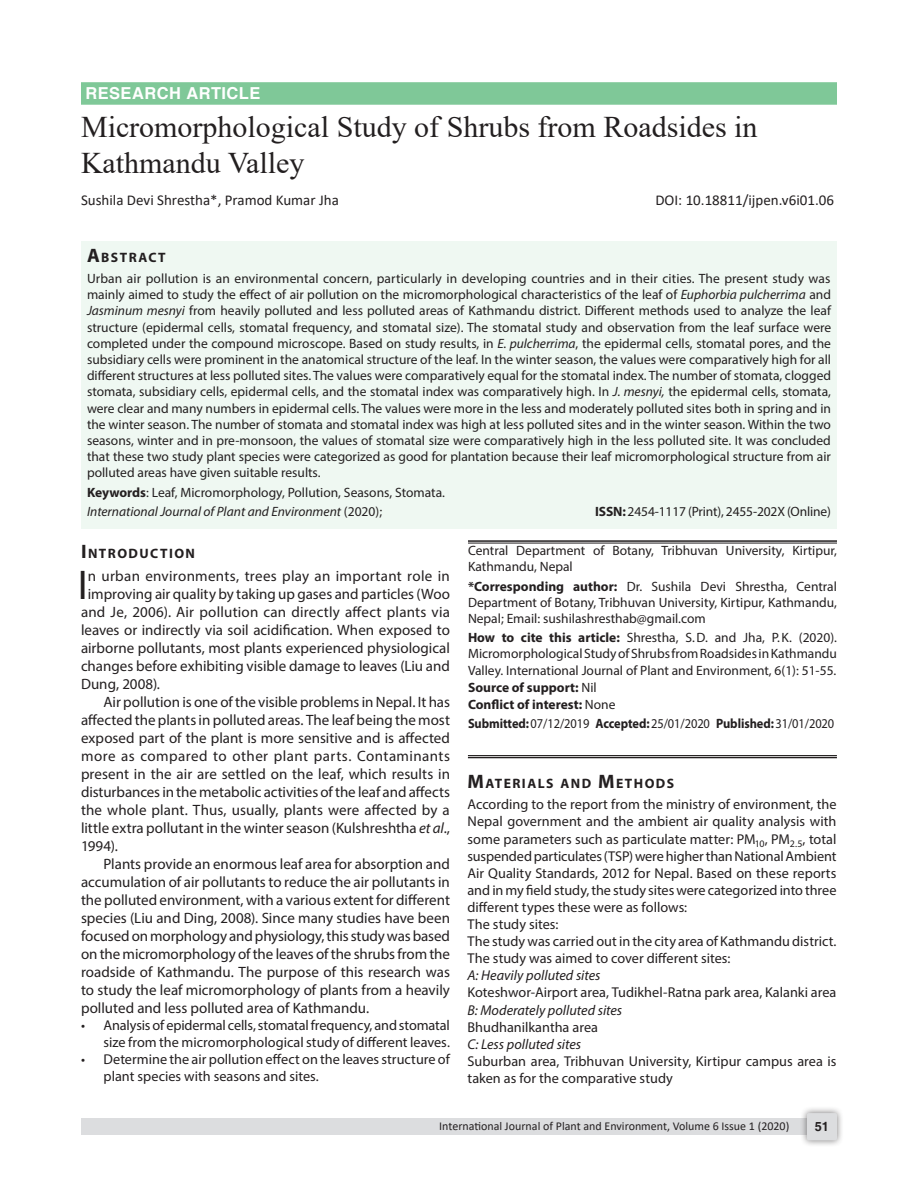
<style>
.page{position:relative;width:918px;height:1188px;background:#fff}
.page>*{position:absolute;margin:0;border:0;box-sizing:border-box;transform-origin:0 0}
.Body_flush{font:41.7px "Myriad Pro";color:#231f20}
.article_head{font:30px/36px "Times New Roman";color:#231f20}
.Subject{font:700 16.5px "Helvetica";letter-spacing:.025em;color:#fff}
.text{font:15px/18px "Myriad Pro";color:#231f20;text-align:justify}
.Body_flush-2{font:15px "Myriad Pro";color:#231f20}
.author{font:15px "Calibri";color:#231f20}
.Body_flush-3{font:15px "Myriad Pro";letter-spacing:.02em;color:#231f20}
.Body_flush-4{font:14.25px/17.1px "Myriad Pro";color:#231f20}
.Body_flush-5{font:italic 14.25px "Myriad Pro";color:#231f20}
.A{font:700 13.65px "Myriad Pro";letter-spacing:.105em;color:#231f20}
.Abstract{font:13.5px/16.2px "Myriad Pro";color:#231f20;text-align:justify}
.affiliation{font:13.5px/16.2px "Myriad Pro";color:#231f20;text-align:justify}
.affiliation-2{font:13.5px "Myriad Pro";color:#231f20;scale:.92 1}
.Abstract-2{font:italic 13.5px "Myriad Pro";color:#231f20}
.affiliation-3{font:700 13.5px "Myriad Pro";color:#231f20}
.t1{font:700 12.75px "Helvetica";color:#231f20}
.t2{font:12px "Calibri";color:#231f20}
.s1{font-size:19.5px}
.s2{font-style:italic}
.s3{font-weight:700}
.s4{font-style:normal}
.s5{font-weight:400}
</style>
<div class="page">
<div style="left:81px;top:1119px;width:756px;height:16px;background:#dcdddf"></div>
<div style="left:800px;top:1106px;width:44px;height:41px;background:#231f20;opacity:.61"></div>
<div style="left:807px;top:1113px;width:30px;height:27px;background:#dcdddf;border-radius:2px"></div>
<div style="left:81px;top:242px;width:756px;height:287px;background:#eff8f2"></div>
<div style="left:81px;top:82px;width:756px;height:23px;background:#7fc898"></div>
<hr style="left:468px;top:540px;width:369px;height:2px;background:#231f20">
<hr style="left:468px;top:543px;width:369px;height:1px;background:#231f20">
<hr style="left:468px;top:755px;width:369px;height:1px;background:#231f20">
<hr style="left:468px;top:757px;width:369px;height:1px;background:#231f20">
<p class="Subject" style="left:86px;top:84px;width:176px">RESEARCH ARTICLE</p>
<p class="article_head" style="left:81px;top:108px;width:678px">Micromorphological Study of Shrubs from Roadsides in<br>Kathmandu Valley</p>
<p class="author" style="left:81px;top:189px;width:259px">Sushila Devi Shrestha*, Pramod Kumar Jha</p>
<p class="author" style="left:655px;top:189px;width:180px">DOI: 10.18811/ijpen.v6i01.06</p>
<p class="A" style="left:87px;top:249px;width:80px"><span class="s1">A</span>BSTRACT</p>
<p class="Abstract" style="left:87px;top:270px;width:746px">Urban air pollution is an environmental concern, particularly in developing countries and in their cities. The present study was mainly aimed to study the effect of air pollution on the micromorphological characteristics of the leaf of <span class="s2">Euphorbia pulcherrima</span> and <span class="s2">Jasminum mesnyi</span> from heavily polluted and less polluted areas of Kathmandu district. Different methods used to analyze the leaf structure (epidermal cells, stomatal frequency, and stomatal size). The stomatal study and observation from the leaf surface were completed under the compound microscope. Based on study results, in <span class="s2">E. pulcherrima</span>, the epidermal cells, stomatal pores, and the subsidiary cells were prominent in the anatomical structure of the leaf. In the winter season, the values were comparatively high for all different structures at less polluted sites. The values were comparatively equal for the stomatal index. The number of stomata, clogged stomata, subsidiary cells, epidermal cells, and the stomatal index was comparatively high. In <span class="s2">J. mesnyi,</span> the epidermal cells, stomata, were clear and many numbers in epidermal cells. The values were more in the less and moderately polluted sites both in spring and in the winter season. The number of stomata and stomatal index was high at less polluted sites and in the winter season. Within the two seasons, winter and in pre-monsoon, the values of stomatal size were comparatively high in the less polluted site. It was concluded that these two study plant species were categorized as good for plantation because their leaf micromorphological structure from air polluted areas have given suitable results.</p>
<p class="Abstract" style="left:87px;top:484px;width:359px"><span class="s3">Keywords</span>: Leaf, Micromorphology, Pollution, Seasons, Stomata.</p>
<p class="Abstract-2" style="left:87px;top:503px;width:297px">International Journal of Plant and Environment <span class="s4">(2020);</span></p>
<p class="Abstract" style="left:595px;top:503px;width:237px"><span class="s3">ISSN:</span> 2454-1117 (Print), 2455-202X (Online)</p>
<p class="A" style="left:81px;top:545px;width:116px"><span class="s1">I</span>NTRODUCTION</p>
<p class="Body_flush" style="left:78px;top:559px;width:11px">I</p>
<p class="Body_flush-3" style="left:88px;top:566px;width:364px">n urban environments, trees play an important role in</p>
<p class="Body_flush-2" style="left:88px;top:584px;width:364px">improving air quality by taking up gases and particles (Woo</p>
<p class="Body_flush-2" style="left:81px;top:602px;width:371px">and Je, 2006). Air pollution can directly affect plants via</p>
<p class="Body_flush-2" style="left:81px;top:620px;width:370px">leaves or indirectly via soil acidification. When exposed to</p>
<p class="Body_flush-2" style="left:81px;top:638px;width:371px">airborne pollutants, most plants experienced physiological</p>
<p class="Body_flush-2" style="left:81px;top:656px;width:370px">changes before exhibiting visible damage to leaves (Liu and</p>
<p class="Body_flush-2" style="left:81px;top:674px;width:81px">Dung, 2008).</p>
<p class="text" style="left:81px;top:692px;width:371px;text-indent:22px">Air pollution is one of the visible problems in Nepal. It has affected the plants in polluted areas. The leaf being the most exposed part of the plant is more sensitive and is affected more as compared to other plant parts. Contaminants present in the air are settled on the leaf, which results in disturbances in the metabolic activities of the leaf and affects the whole plant. Thus, usually, plants were affected by a little extra pollutant in the winter season (Kulshreshtha <span class="s2">et al</span>., 1994).</p>
<p class="text" style="left:81px;top:854px;width:371px;text-indent:22px">Plants provide an enormous leaf area for absorption and accumulation of air pollutants to reduce the air pollutants in the polluted environment, with a various extent for different species (Liu and Ding, 2008). Since many studies have been focused on morphology and physiology, this study was based on the micromorphology of the leaves of the shrubs from the roadside of Kathmandu. The purpose of this research was to study the leaf micromorphology of plants from a heavily polluted and less polluted area of Kathmandu.</p>
<p class="Body_flush-4" style="left:81px;top:1016px;width:370px;text-align:right">• Analysis of epidermal cells, stomatal frequency, and stomatal size from the micromorphological study of different leaves.</p>
<p class="Body_flush-4" style="left:104px;top:1050px;width:348px;text-indent:-22px">• Determine the air pollution effect on the leaves structure of plant species with seasons and sites.</p>
<p class="affiliation" style="left:468px;top:542px;width:371px">Central Department of Botany, Tribhuvan University, Kirtipur,<br>Kathmandu, Nepal</p>
<p class="affiliation" style="left:468px;top:578px;width:370px"><span class="s3">*Corresponding author:</span> Dr. Sushila Devi Shrestha, Central Department of Botany, Tribhuvan University, Kirtipur, Kathmandu, Nepal; Email: sushilashresthab@gmail.com</p>
<p class="affiliation" style="left:468px;top:629px;width:371px"><span class="s3">How to cite this article:</span> Shrestha, S.D. and Jha, P.K. (2020).<br>Micromorphological Study of Shrubs from Roadsides in Kathmandu Valley. International Journal of Plant and Environment, 6(1): 51-55.</p>
<p class="affiliation-3" style="left:468px;top:679px;width:130px">Source of support: <span class="s5">Nil</span></p>
<p class="affiliation-3" style="left:468px;top:696px;width:149px">Conflict of interest: <span class="s5">None</span></p>
<p class="affiliation-2" style="left:468px;top:715px;width:400px"><span class="s3">Submitted:</span>07/12/2019 <span class="s3">Accepted:</span>25/01/2020 <span class="s3">Published:</span>31/01/2020</p>
<p class="A" style="left:468px;top:774px;width:208px"><span class="s1">M</span>ATERIALS AND <span class="s1">M</span>ETHODS</p>
<p class="Body_flush-4" style="left:468px;top:796px;width:371px;text-align:justify">According to the report from the ministry of environment, the Nepal government and the ambient air quality analysis with some parameters such as particulate matter: PM<sub>10</sub>, PM<sub>2.5</sub>, total suspended particulates (TSP) were higher than National Ambient Air Quality Standards, 2012 for Nepal. Based on these reports and in my field study, the study sites were categorized into three different types these were as follows:</p>
<p class="Body_flush-4" style="left:468px;top:916px;width:92px">The study sites:</p>
<p class="Body_flush-4" style="left:468px;top:933px;width:371px">The study was carried out in the city area of Kathmandu district.<br>The study was aimed to cover different sites:</p>
<p class="Body_flush-5" style="left:468px;top:967px;width:134px">A: Heavily polluted sites</p>
<p class="Body_flush-4" style="left:468px;top:984px;width:371px">Koteshwor-Airport area, Tudikhel-Ratna park area, Kalanki area</p>
<p class="Body_flush-5" style="left:468px;top:1001px;width:156px">B: Moderately polluted sites</p>
<p class="Body_flush-4" style="left:468px;top:1018px;width:132px">Bhudhanilkantha area</p>
<p class="Body_flush-5" style="left:468px;top:1035px;width:115px">C: Less polluted sites</p>
<p class="Body_flush-4" style="left:468px;top:1052px;width:371px">Suburban area, Tribhuvan University, Kirtipur campus area is taken as for the comparative study</p>
<p class="t2" style="left:439px;top:1117px;width:352px">International Journal of Plant and Environment, Volume 6 Issue 1 (2020)</p>
<p class="t1" style="left:815px;top:1119px;width:16px">51</p>
</div>
